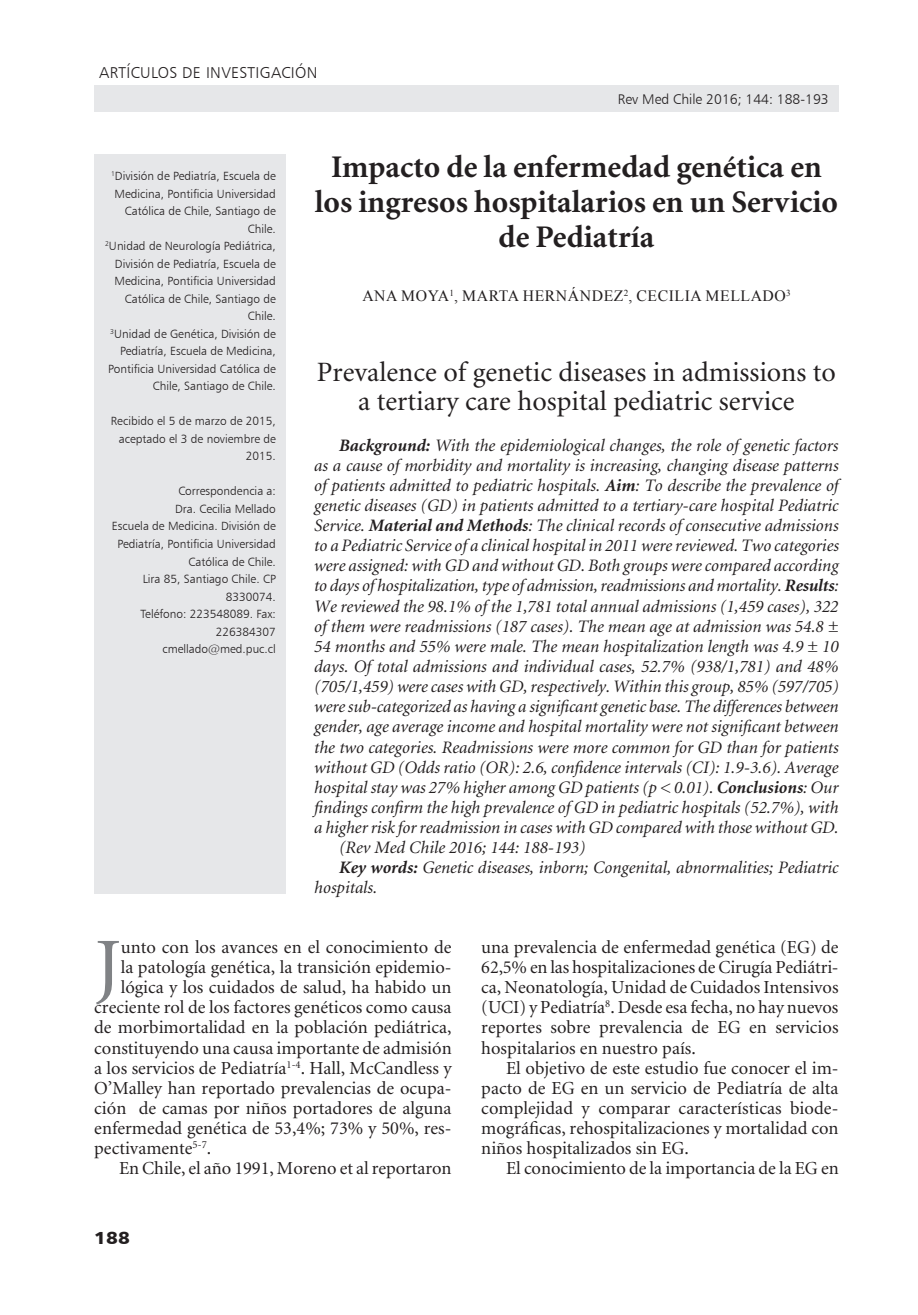
<style>
.page{position:relative;width:918px;height:1315px;background:#fff}
.page>*{position:absolute;margin:0;border:0;box-sizing:border-box;transform-origin:0 0}
._1texto{font:80.33px "Minion";color:#808285}
._2titulo{font:700 31.5px/35px "Minion";color:#231f20;text-align:center}
._1resumen{font:28px/29.8px "Minion";color:#231f20;text-align:center}
._1texto-2{font:18.38px/20.1px "Minion";color:#231f20;text-align:justify}
._1resumen-2{font:italic 17.5px/20.1px "Minion";color:#231f20;text-align:justify}
.t1{font:17.5px "Humanist 777 BT Black B";color:#231f20;scale:1.1 1}
._1autor{font:15.75px "Times New Roman";letter-spacing:.035em;color:#231f20}
.t2{font:15.75px "Humanist 777 BT Light B";color:#231f20}
.t3{font:14px "Humanist 777 BT Light B";color:#231f20}
._1datos{font:11.9px/17.5px "Humanist 777 BT Light B";color:#231f20;text-align:right}
.s1{font-weight:700}
</style>
<div class="page">
<div style="left:94px;top:85px;width:744px;height:26px;background:#e6e7e9"></div>
<div style="left:94px;top:154px;width:192px;height:739px;background:#e6e7e9"></div>
<p class="t2" style="left:99px;top:63px;width:41px">Artículosde</p>
<p class="t2" style="left:206px;top:63px;width:14px">Investigaci</p>
<p class="t2" style="left:295px;top:63px;width:21px">ón</p>
<p class="t3" style="left:618px;top:90px;width:212px">Rev Med Chile 2016; 144: 188-193</p>
<p class="_1datos" style="left:111px;top:167px;width:166px"><sup>1</sup>División de Pediatría, Escuela de<br>Medicina, Pontificia Universidad<br>Católica de Chile, Santiago de<br>Chile.</p>
<p class="_1datos" style="left:105px;top:237px;width:172px"><sup>2</sup>Unidad de Neurología Pediátrica,<br>División de Pediatría, Escuela de<br>Medicina, Pontificia Universidad<br>Católica de Chile, Santiago de<br>Chile.</p>
<p class="_1datos" style="left:108px;top:325px;width:169px"><sup>3</sup>Unidad de Genética, División de<br>Pediatría, Escuela de Medicina,<br>Pontificia Universidad Católica de<br>Chile, Santiago de Chile.</p>
<p class="_1datos" style="left:111px;top:412px;width:166px">Recibido el 5 de marzo de 2015, aceptado el 3 de noviembre de<br>2015.</p>
<p class="_1datos" style="left:178px;top:482px;width:99px">Correspondencia a:</p>
<p class="_1datos" style="left:175px;top:500px;width:102px">Dra. Cecilia Mellado</p>
<p class="_1datos" style="left:112px;top:517px;width:165px">Escuela de Medicina. División de<br>Pediatría, Pontificia Universidad<br>Católica de Chile.</p>
<p class="_1datos" style="left:143px;top:570px;width:135px">Lira 85, Santiago Chile. CP<br>8330074.</p>
<p class="_1datos" style="left:141px;top:605px;width:137px">Teléfono: 223548089. Fax:<br>226384307</p>
<p class="_1datos" style="left:162px;top:640px;width:115px">cmellado@med.puc.cl</p>
<p class="_2titulo" style="left:315px;top:151px;width:525px">Impacto de la enfermedad genética en los ingresos hospitalarios en un Servicio de Pediatría</p>
<p class="_1autor" style="left:362px;top:285px;width:430px">ANA MOYA<sup>1</sup>, MARTA HERNÁNDEZ<sup>2</sup>, CECILIA MELLADO<sup>3</sup></p>
<p class="_1resumen" style="left:317px;top:358px;width:521px">Prevalence of genetic diseases in admissions to a tertiary care hospital pediatric service</p>
<p class="_1resumen-2" style="left:314px;top:435px;width:526px;text-indent:25px"><span class="s1">Background:</span> With the epidemiological changes, the role of genetic factors as a cause of morbidity and mortality is increasing, changing disease patterns of patients admitted to pediatric hospitals. <span class="s1">Aim</span>: To describe the prevalence of genetic diseases (GD) in patients admitted to a tertiary-care hospital Pediatric Service. <span class="s1">Material and Methods</span>: The clinical records of consecutive admissions to a Pediatric Service of a clinical hospital in 2011 were reviewed. Two categories were assigned: with GD and without GD. Both groups were compared according to days of hospitalization, type of admission, readmissions and mortality. <span class="s1">Results</span>:<br>We reviewed the 98.1% of the 1,781 total annual admissions (1,459 cases), 322 of them were readmissions (187 cases). The mean age at admission was 54.8 ± 54 months and 55% were male. The mean hospitalization length was 4.9 ± 10 days. Of total admissions and individual cases, 52.7% (938/1,781) and 48% (705/1,459) were cases with GD, respectively. Within this group, 85% (597/705) were sub-categorized as having a significant genetic base. The differences between gender, age average income and hospital mortality were not significant between the two categories. Readmissions were more common for GD than for patients without GD (Odds ratio (OR): 2.6, confidence intervals (CI): 1.9-3.6). Average hospital stay was 27% higher among GD patients (p &lt; 0.01). <span class="s1">Conclusions</span>: Our findings confirm the high prevalence of GD in pediatric hospitals (52.7%), with a higher risk for readmission in cases with GD compared with those without GD.</p>
<p class="_1resumen-2" style="left:339px;top:838px;width:248px">(Rev Med Chile 2016; 144: 188-193)</p>
<p class="_1resumen-2" style="left:314px;top:858px;width:526px;text-indent:25px"><span class="s1">Key words:</span> Genetic diseases, inborn; Congenital, abnormalities; Pediatric hospitals.</p>
<p class="_1texto" style="left:94px;top:928px;width:28px">J</p>
<p class="_1texto-2" style="left:121px;top:937px;width:332px">unto con los avances en el conocimiento de</p>
<p class="_1texto-2" style="left:121px;top:957px;width:332px">la patología genética, la transición epidemio-</p>
<p class="_1texto-2" style="left:121px;top:978px;width:332px">lógica y los cuidados de salud, ha habido un</p>
<p class="_1texto-2" style="left:94px;top:998px;width:359px">creciente rol de los factores genéticos como causa</p>
<p class="_1texto-2" style="left:94px;top:1018px;width:359px">de morbimortalidad en la población pediátrica,</p>
<p class="_1texto-2" style="left:94px;top:1038px;width:359px">constituyendo una causa importante de admisión</p>
<p class="_1texto-2" style="left:94px;top:1058px;width:359px">a los servicios de Pediatría<sup>1-4</sup>. Hall, McCandless y</p>
<p class="_1texto-2" style="left:94px;top:1078px;width:359px">O’Malley han reportado prevalencias de ocupa-</p>
<p class="_1texto-2" style="left:94px;top:1098px;width:359px">ción de camas por niños portadores de alguna</p>
<p class="_1texto-2" style="left:94px;top:1118px;width:359px">enfermedad genética de 53,4%; 73% y 50%, res-</p>
<p class="_1texto-2" style="left:94px;top:1139px;width:118px">pectivamente<sup>5-7</sup>.</p>
<p class="_1texto-2" style="left:119px;top:1159px;width:334px">En Chile, el año 1991, Moreno et al reportaron</p>
<p class="t1" style="left:94px;top:1226px;width:34px">188</p>
<p class="_1texto-2" style="left:481px;top:937px;width:359px">una prevalencia de enfermedad genética (EG) de 62,5% en las hospitalizaciones de Cirugía Pediátri&shy;ca, Neonatología, Unidad de Cuidados Intensivos (UCI) y Pediatría<sup>8</sup>. Desde esa fecha, no hay nuevos reportes sobre prevalencia de EG en servicios hospitalarios en nuestro país.</p>
<p class="_1texto-2" style="left:481px;top:1058px;width:359px;text-indent:25px">El objetivo de este estudio fue conocer el im&shy;pacto de EG en un servicio de Pediatría de alta complejidad y comparar características biode&shy;mográficas, rehospitalizaciones y mortalidad con niños hospitalizados sin EG.</p>
<p class="_1texto-2" style="left:506px;top:1159px;width:334px">El conocimiento de la importancia de la EG en</p>
</div>
